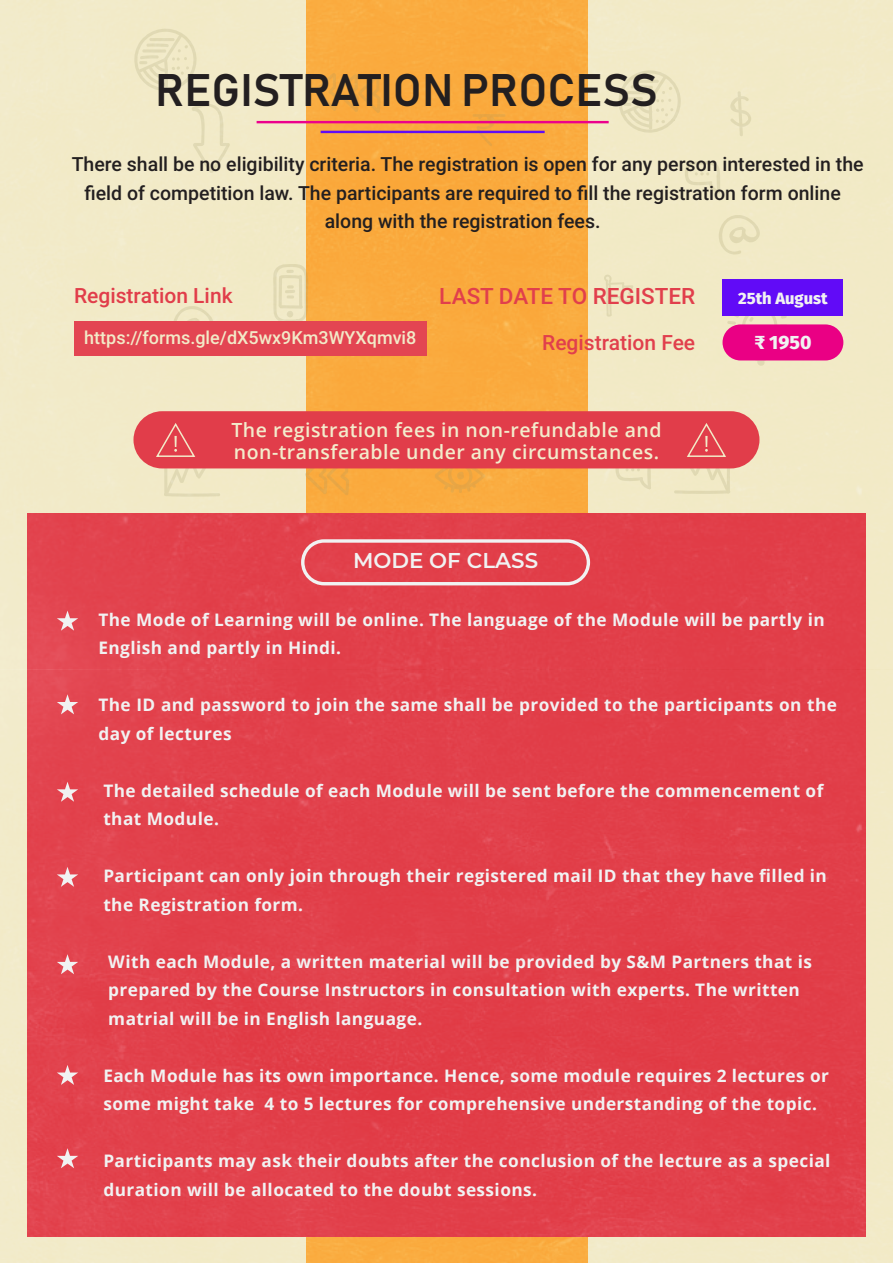
<style>
.page{position:relative;width:893px;height:1263px;background:#fff}
.page>*{position:absolute;margin:0;border:0;box-sizing:border-box;transform-origin:0 0}
.t1{font:45px "Bahnschrift 600 100";color:#231f20}
.t2{font:500 22.5px "Roboto";color:#e13f4c}
.t3{font:600 21.3px "Montserrat";color:#f1f2f2}
.t4{font:500 21px "Roboto";color:#e13d4a}
.t5{font:500 21px "Roboto";color:#e13f4c}
.t6{font:500 19.5px/28.5px "Roboto";color:#231f20;text-align:center}
.t7{font:600 19.5px/21px "Open Sans";letter-spacing:.025em;color:#f3eccc}
.t8{font:800 19.35px "Fira Sans";color:#f1f2f2}
.t9{font:500 18px "Roboto";color:#f2eac8}
.t10{font:700 17.25px/28.5px "Open Sans";letter-spacing:.025em;color:#f1f2f2}
.t11{font:800 16.5px "Fira Sans";color:#f1f2f2}
</style>
<div class="page">
<img style="left:0;top:0;width:893px;height:1263px">
<div style="left:722px;top:280px;width:121px;height:36px;background:#610bf7"></div>
<div style="left:722px;top:324px;width:121px;height:36px;background:#ea0084;border-radius:18px"></div>
<div style="left:74px;top:321px;width:353px;height:35px;background:#e34552"></div>
<hr style="left:257px;top:121px;width:352px;height:2px;background:#ec008c">
<hr style="left:321px;top:131px;width:224px;height:2px;background:#610bf7">
<div style="left:301px;top:539px;width:289px;height:46px;border:3px solid #f1f2f2;border-radius:21px"></div>
<svg style="left:57px;top:610px;width:21px;height:21px"></svg>
<svg style="left:57px;top:694px;width:21px;height:20px"></svg>
<svg style="left:57px;top:782px;width:21px;height:20px"></svg>
<svg style="left:57px;top:867px;width:21px;height:20px"></svg>
<svg style="left:57px;top:954px;width:21px;height:20px"></svg>
<svg style="left:57px;top:1065px;width:21px;height:20px"></svg>
<svg style="left:57px;top:1148px;width:21px;height:20px"></svg>
<div style="left:133px;top:411px;width:626px;height:57px;background:#e13d4a;border-radius:29px"></div>
<svg style="left:155px;top:423px;width:66px;height:74px"></svg>
<svg style="left:674px;top:423px;width:57px;height:71px"></svg>
<h1 class="t1" style="left:155px;top:62px;width:504px">REGISTRATION PROCESS</h1>
<p class="t6" style="left:72px;top:149px;width:793px">There shall be no eligibility criteria. The registration is open for any person interested in the field of competition law. The participants are required to fill the registration form online along with the registration fees.</p>
<p class="t4" style="left:74px;top:281px;width:160px">Registration Link</p>
<p class="t9" style="left:84px;top:325px;width:334px">https://forms.gle/dX5wx9Km3WYXqmvi8</p>
<h2 class="t2" style="left:439px;top:281px;width:257px">LAST DATE TO REGISTER</h2>
<p class="t5" style="left:542px;top:328px;width:154px">Registration Fee</p>
<p class="t7" style="left:231px;top:419px;width:432px">The registration fees in non-refundable and non-transferable under any circumstances.</p>
<p class="t3" style="left:353px;top:546px;width:187px">MODE OF CLASS</p>
<p class="t11" style="left:738px;top:284px;width:91px">25th August</p>
<p class="t8" style="left:754px;top:325px;width:59px">₹ 1950</p>
<p class="t10" style="left:98px;top:605px;width:728px">The Mode of Learning will be online. The language of the Module will be partly in<br>English and partly in Hindi.</p>
<p class="t10" style="left:98px;top:690px;width:740px">The ID and password to join the same shall be provided to the participants on the day of lectures</p>
<p class="t10" style="left:103px;top:776px;width:721px">The detailed schedule of each Module will be sent before the commencement of that Module.</p>
<p class="t10" style="left:103px;top:861px;width:725px">Participant can only join through their registered mail ID that they have filled in the Registration form.</p>
<p class="t10" style="left:108px;top:947px;width:705px">With each Module, a written material will be provided by S&amp;M Partners that is prepared by the Course Instructors in consultation with experts. The written matrial will be in English language.</p>
<p class="t10" style="left:103px;top:1061px;width:727px">Each Module has its own importance. Hence, some module requires 2 lectures or some might take 4 to 5 lectures for comprehensive understanding of the topic.</p>
<p class="t10" style="left:103px;top:1146px;width:729px">Participants may ask their doubts after the conclusion of the lecture as a special duration will be allocated to the doubt sessions.</p>
</div>
